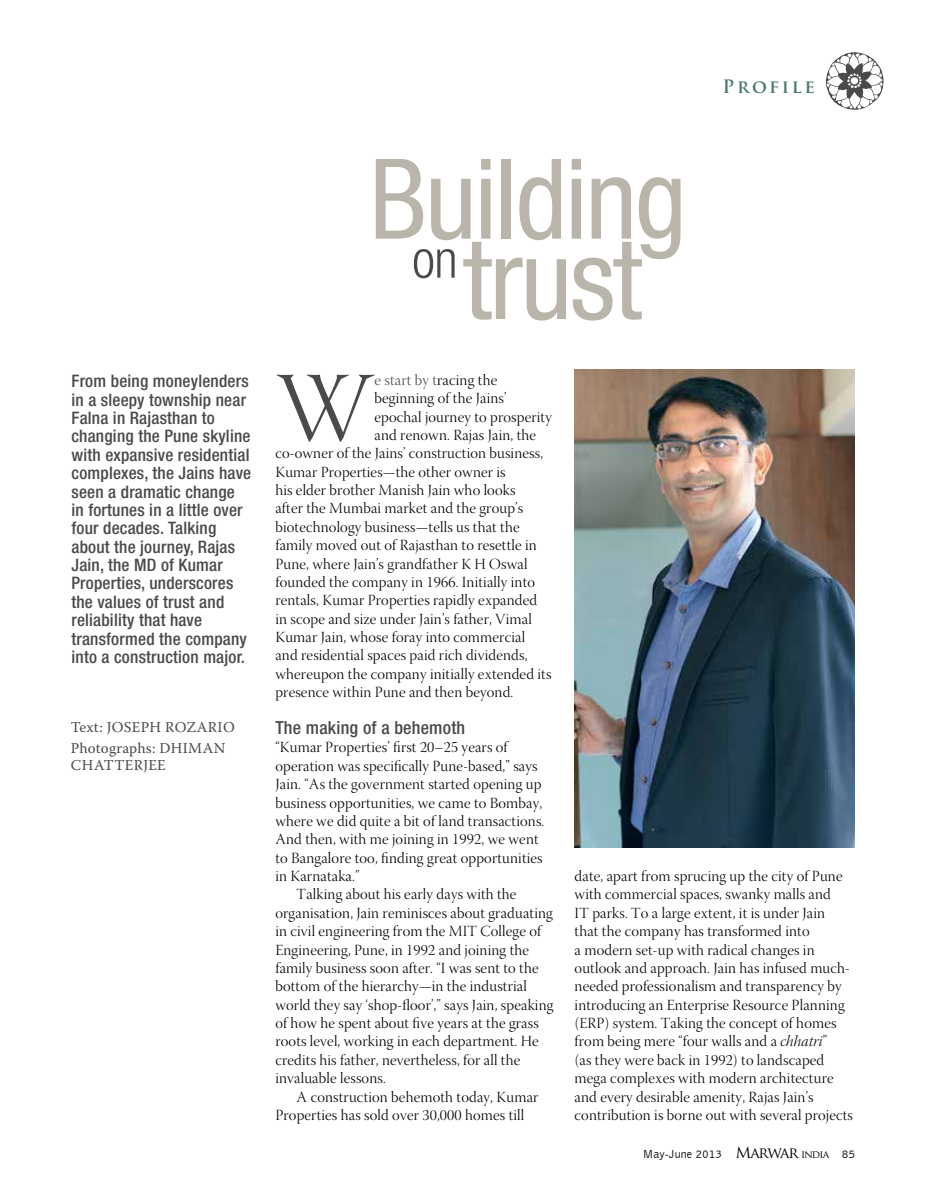
<style>
.page{position:relative;width:927px;height:1195px;background:#fff}
.page>*{position:absolute;margin:0;border:0;box-sizing:border-box;transform-origin:0 0}
.t1{font:condensed 111.6px "Helvetica Neue LT Com";letter-spacing:-.02em;color:#b9b5aa}
.t2{font:98.85px "Warnock Pro Light Disp";color:#4a4a4d}
.t3{font:300 condensed 52.8px "Helvetica Neue LT Com";color:#4a4a4d}
.t4{font:500 condensed 18px "Helvetica Neue LT Com";letter-spacing:.01em;color:#4a4a4d}
.t5{font:700 18px "Trajan Pro";letter-spacing:.145em;color:#47786e}
.t6{font:500 condensed 17.25px/18.3px "Helvetica Neue LT Com";letter-spacing:.01em;color:#4a4a4d}
.t7{font:15.3px/18.3px "Warnock Pro Light Disp";letter-spacing:.01em;color:#000}
.t8{font:15.3px "Warnock Pro Light Disp";letter-spacing:.01em;color:#4a4a4d}
.t9{font:15px/21.5px "Warnock Pro";letter-spacing:.015em;color:#4a4a4d}
.t10{font:12px "Bell Gothic BT";color:#000}
.s1{color:#000}
.s2{font-family:"Warnock Pro Light It Disp"}
.s3{font-family:"Trajan Pro";font-size:15px}
.s4{font-family:"Trajan Pro";font-size:10.5px}
</style>
<div class="page">
<svg style="left:826px;top:52px;width:57px;height:58px"></svg>
<img style="left:575px;top:370px;width:280px;height:477px">
<p class="t5" style="left:723px;top:76px;width:94px">Profile</p>
<p class="t6" style="left:71px;top:372px;width:181px">From being moneylenders in a sleepy township near<br>Falna in Rajasthan to changing the Pune skyline with expansive residential complexes, the Jains have seen a dramatic change in fortunes in a little over four decades. Talking about the journey, Rajas<br>Jain, the MD of Kumar<br>Properties, underscores the values of trust and reliability that have transformed the company into a construction major.</p>
<p class="t9" style="left:71px;top:716px;width:165px">TEXT: JOSEPH ROZARIO<br>PHOTOGRAPHS: DHIMAN</p>
<p class="t9" style="left:71px;top:754px;width:22px">CHATTERJEE</p>
<h1 class="t1" style="left:369px;top:133px;width:319px">Building</h1>
<h1 class="t1" style="left:463px;top:214px;width:181px">trust</h1>
<h3 class="t3" style="left:412px;top:229px;width:47px">on</h3>
<h2 class="t2" style="left:275px;top:354px;width:99px">W</h2>
<p class="t8" style="left:374px;top:372px;width:124px">e start by t<span class="s1">racing the</span></p>
<p class="t7" style="left:374px;top:390px;width:133px">beginning of the Jains’</p>
<p class="t7" style="left:374px;top:409px;width:179px">epochal journey to prosperity</p>
<p class="t7" style="left:374px;top:427px;width:163px">and renown. Rajas Jain, the</p>
<p class="t7" style="left:275px;top:446px;width:269px">co-owner of the Jains’ construction business,</p>
<p class="t7" style="left:275px;top:464px;width:232px">Kumar Properties—the other owner is</p>
<p class="t7" style="left:275px;top:482px;width:242px">his elder brother Manish Jain who looks</p>
<p class="t7" style="left:275px;top:501px;width:249px">after the Mumbai market and the group’s</p>
<p class="t7" style="left:275px;top:519px;width:246px">biotechnology business—tells us that the</p>
<p class="t7" style="left:275px;top:537px;width:263px">family moved out of Rajasthan to resettle in</p>
<p class="t7" style="left:275px;top:556px;width:254px">Pune, where Jain’s grandfather K H Oswal</p>
<p class="t7" style="left:275px;top:574px;width:261px">founded the company in 1966. Initially into</p>
<p class="t7" style="left:275px;top:593px;width:263px">rentals, Kumar Properties rapidly expanded</p>
<p class="t7" style="left:275px;top:611px;width:258px">in scope and size under Jain’s father, Vimal</p>
<p class="t7" style="left:275px;top:629px;width:251px">Kumar Jain, whose foray into commercial</p>
<p class="t7" style="left:275px;top:648px;width:254px">and residential spaces paid rich dividends,</p>
<p class="t7" style="left:275px;top:666px;width:278px">whereupon the company initially extended its</p>
<p class="t7" style="left:275px;top:684px;width:239px">presence within Pune and then beyond.</p>
<p class="t4" style="left:275px;top:717px;width:191px">The making of a behemoth</p>
<p class="t7" style="left:275px;top:740px;width:234px">“Kumar Properties’ first 20–25 years of</p>
<p class="t7" style="left:275px;top:758px;width:264px">operation was specifically Pune-based,” says</p>
<p class="t7" style="left:275px;top:776px;width:268px">Jain. “As the government started opening up</p>
<p class="t7" style="left:275px;top:795px;width:268px">business opportunities, we came to Bombay,</p>
<p class="t7" style="left:275px;top:813px;width:271px">where we did quite a bit of land transactions.</p>
<p class="t7" style="left:275px;top:831px;width:265px">And then, with me joining in 1992, we went</p>
<p class="t7" style="left:275px;top:850px;width:269px">to Bangalore too, finding great opportunities</p>
<p class="t7" style="left:275px;top:868px;width:86px">in Karnataka.”</p>
<p class="t7" style="left:297px;top:887px;width:221px">Talking about his early days with the</p>
<p class="t7" style="left:275px;top:905px;width:279px">organisation, Jain reminisces about graduating</p>
<p class="t7" style="left:275px;top:923px;width:267px">in civil engineering from the MIT College of</p>
<p class="t7" style="left:275px;top:942px;width:255px">Engineering, Pune, in 1992 and joining the</p>
<p class="t7" style="left:275px;top:960px;width:265px">family business soon after. “I was sent to the</p>
<p class="t7" style="left:275px;top:978px;width:253px">bottom of the hierarchy—in the industrial</p>
<p class="t7" style="left:275px;top:997px;width:280px">world they say ‘shop-floor’,” says Jain, speaking</p>
<p class="t7" style="left:275px;top:1015px;width:265px">of how he spent about five years at the grass</p>
<p class="t7" style="left:275px;top:1034px;width:265px">roots level, working in each department. He</p>
<p class="t7" style="left:275px;top:1052px;width:246px">credits his father, nevertheless, for all the</p>
<p class="t7" style="left:275px;top:1070px;width:112px">invaluable lessons.</p>
<p class="t7" style="left:297px;top:1089px;width:243px">A construction behemoth today, Kumar</p>
<p class="t7" style="left:275px;top:1107px;width:250px">Properties has sold over 30,000 homes till</p>
<p class="t7" style="left:575px;top:868px;width:280px">date, apart from sprucing up the city of Pune with commercial spaces, swanky malls and<br>IT parks. To a large extent, it is under Jain<br>that the company has transformed into<br>a modern set-up with radical changes in outlook and approach. Jain has infused much&shy;needed professionalism and transparency by introducing an Enterprise Resource Planning (ERP) system. Taking the concept of homes from being mere “four walls and a <span class="s2">chhatri</span>”<br>(as they were back in 1992) to landscaped mega complexes with modern architecture and every desirable amenity, Rajas Jain’s contribution is borne out with several projects</p>
<p class="t10" style="left:643px;top:1146px;width:214px">May-June 2013 <span class="s3">Marwar</span> <span class="s4">india</span> 85</p>
</div>
